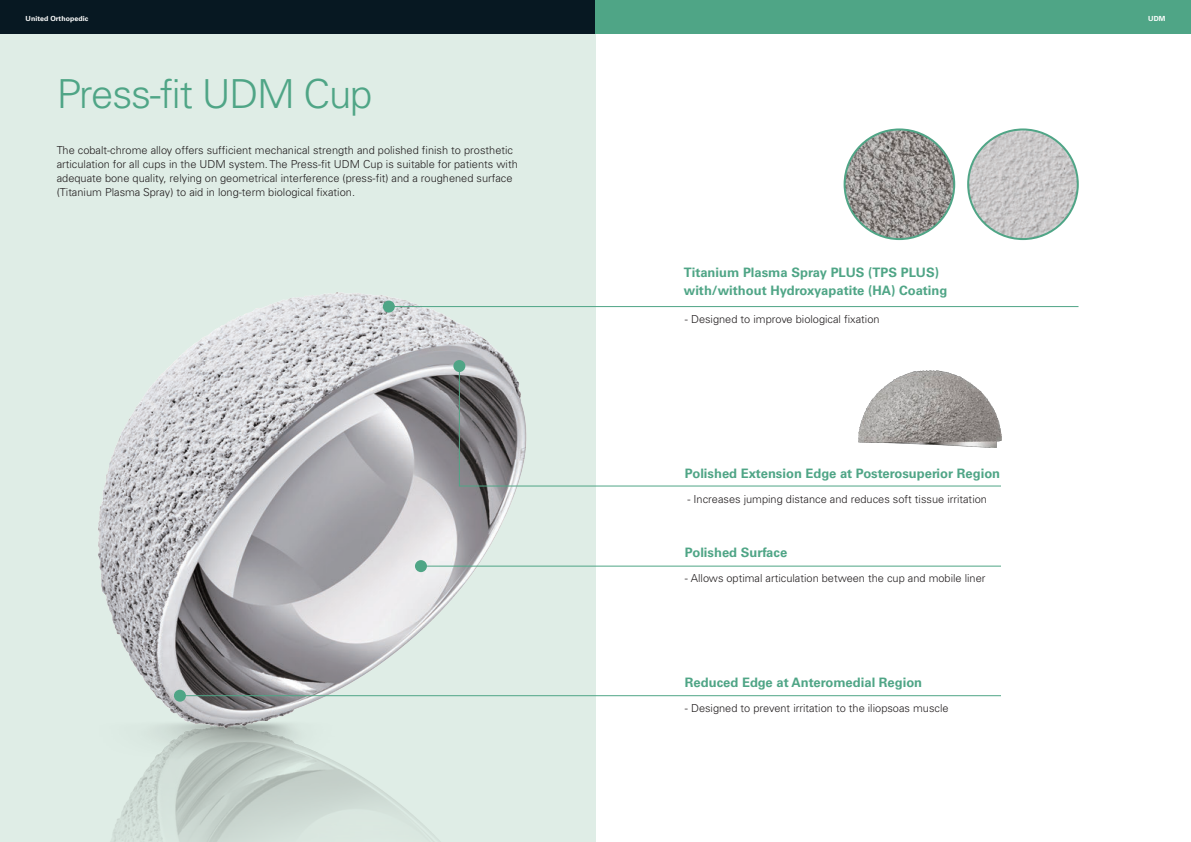
<style>
.page{position:relative;width:1191px;height:842px;background:#fff}
.page>*{position:absolute;margin:0;border:0;box-sizing:border-box;transform-origin:0 0}
.大標{font:300 40px "Univers LT Pro 45";letter-spacing:-.03em;color:#4fa586}
.小標{font:700 13px "Univers LT Pro 65";color:#4fa586}
.內文{font:300 11px/14px "Univers LT Pro 45";color:#231f20}
.t1{font:700 7px "Univers LT Pro 65";letter-spacing:.01em;color:#fff}
</style>
<div class="page">
<div style="left:0;top:0;width:595px;height:34px;background:#071822"></div>
<div style="left:595px;top:0;width:596px;height:34px;background:#4fa586"></div>
<div style="left:0;top:34px;width:595px;height:808px;background:#dfede6"></div>
<img style="left:98px;top:292px;width:497px;height:550px">
<hr style="left:180px;top:695px;width:821px;height:1px;background:#4fa586">
<div style="left:174px;top:690px;width:12px;height:12px;background:#4fa586;border-radius:50%"></div>
<img style="left:844px;top:129px;width:110px;height:110px;border-radius:55px">
<div style="left:843px;top:128px;width:112px;height:112px;border:2px solid #4fa586;border-radius:50%"></div>
<img style="left:968px;top:129px;width:109px;height:110px;border-radius:55px">
<div style="left:967px;top:128px;width:111px;height:112px;border:2px solid #4fa586;border-radius:50%"></div>
<hr style="left:421px;top:566px;width:580px;height:1px;background:#4fa586">
<div style="left:415px;top:560px;width:12px;height:12px;background:#4fa586;border-radius:50%"></div>
<hr style="left:389px;top:306px;width:689px;height:1px;background:#4fa586">
<div style="left:383px;top:301px;width:12px;height:12px;background:#4fa586;border-radius:50%"></div>
<svg style="left:458px;top:365px;width:544px;height:122px"></svg>
<div style="left:453px;top:360px;width:12px;height:12px;background:#4fa586;border-radius:50%"></div>
<p class="t1" style="left:26px;top:14px;width:64px">United Orthopedic</p>
<p class="t1" style="left:1148px;top:14px;width:19px">UDM</p>
<p class="大標" style="left:57px;top:68px;width:317px">Press-fit UDM Cup</p>
<p class="內文" style="left:57px;top:143px;width:462px">The cobalt-chrome alloy offers sufficient mechanical strength and polished finish to prosthetic articulation for all cups in the UDM system. The Press-fit UDM Cup is suitable for patients with adequate bone quality, relying on geometrical interference (press-fit) and a roughened surface (Titanium Plasma Spray) to aid in long-term biological fixation.</p>
<p class="小標" style="left:684px;top:263px;width:257px">Titanium Plasma Spray PLUS (TPS PLUS)</p>
<p class="小標" style="left:684px;top:282px;width:265px">with/without Hydroxyapatite (HA) Coating</p>
<p class="內文" style="left:685px;top:312px;width:196px">- Designed to improve biological fixation</p>
<p class="小標" style="left:685px;top:464px;width:317px">Polished Extension Edge at Posterosuperior Region</p>
<p class="內文" style="left:687px;top:491px;width:301px">- Increases jumping distance and reduces soft tissue irritation</p>
<p class="小標" style="left:685px;top:543px;width:104px">Polished Surface</p>
<p class="內文" style="left:685px;top:571px;width:302px">- Allows optimal articulation between the cup and mobile liner</p>
<p class="小標" style="left:685px;top:673px;width:239px">Reduced Edge at Anteromedial Region</p>
<p class="內文" style="left:685px;top:701px;width:265px">- Designed to prevent irritation to the iliopsoas muscle</p>
</div>
